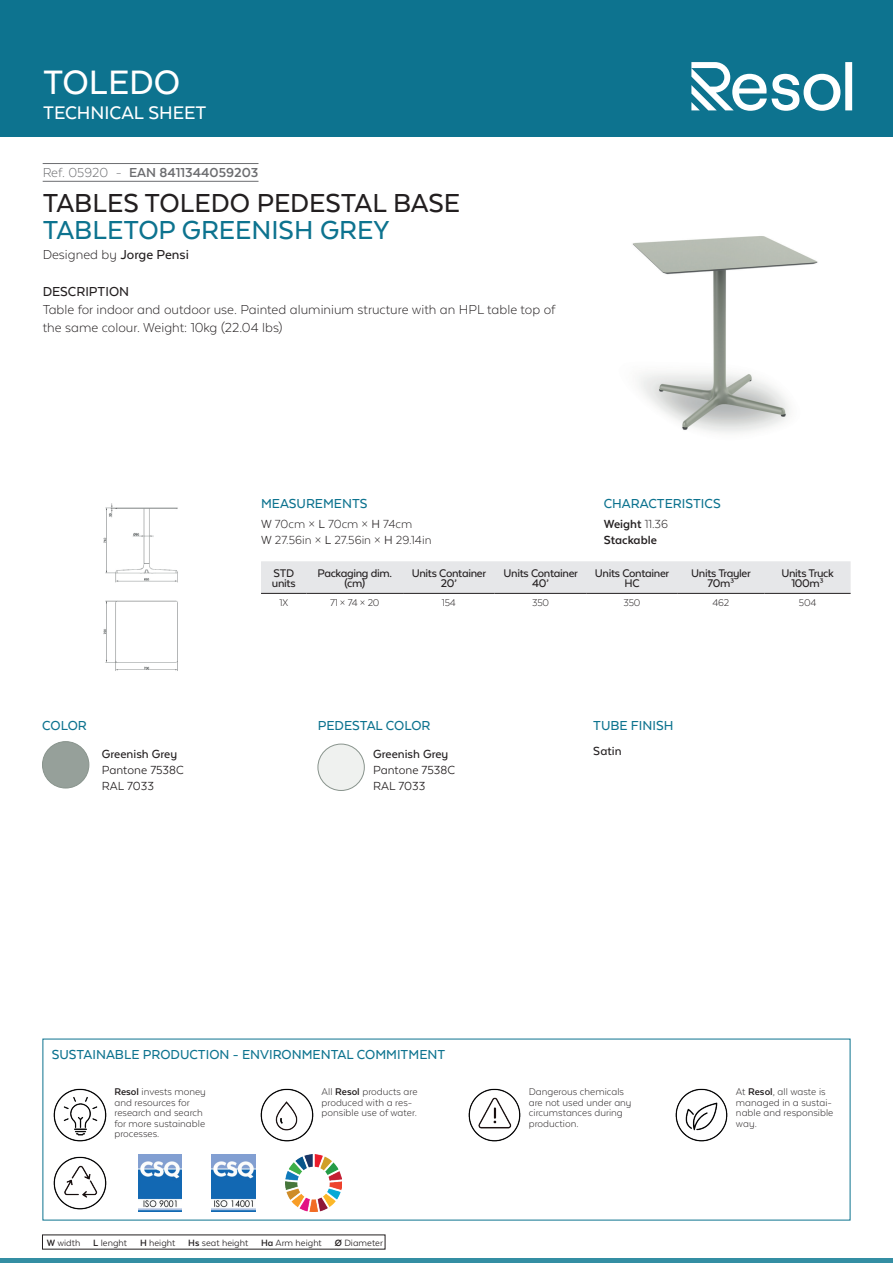
<style>
.page{position:relative;width:893px;height:1263px;background:#fff}
.page>*{position:absolute;margin:0;border:0;box-sizing:border-box;transform-origin:0 0}
.t1{font:500 39px "Texta Alt";color:#fff}
.t2{font:500 30px "Texta Alt";color:#231f20}
.t3{font:500 30px "Texta Alt";color:#0d738f}
.t4{font:500 21px "Texta Alt";color:#fff}
.t5{font:300 15px/18px "Texta Alt";color:#231f20}
.t6{font:500 15px "Texta Alt";color:#0d738f}
.t7{font:700 15px "Texta Alt";color:#6c6d70}
.t8{font:500 15px "Texta Alt";color:#231f20}
.t9{font:300 13.5px/16.2px "Texta Alt";color:#231f20}
.t10{font:13.5px/16.2px "Texta Alt";color:#231f20}
.t11{font:500 13.5px "Texta Alt";color:#231f20}
.t12{font:700 13.5px/16.2px "Texta Alt";color:#231f20}
.t13{font:500 12.75px/10.5px "Texta Alt";letter-spacing:-.025em;color:#231f20;text-align:center}
.t14{font:300 11.25px/10.5px "Texta Alt";color:#231f20}
.t15{font:10.5px "Texta Alt";color:#231f20}
.s1{font-weight:300}
.s2{font-weight:500}
.s3{font-weight:400}
.s4{font-weight:700}
</style>
<div class="page">
<div style="left:0;top:0;width:893px;height:137px;background:#0d738f"></div>
<hr style="left:0;top:1259px;width:893px;height:4px;background:#348ea3">
<svg style="left:691px;top:62px;width:161px;height:49px"></svg>
<hr style="left:43px;top:163px;width:215px;height:1px;background:#6c6d70">
<hr style="left:43px;top:181px;width:215px;height:1px;background:#6c6d70">
<img style="left:632px;top:236px;width:186px;height:197px">
<div style="left:42px;top:741px;width:47px;height:47px;border:1px solid #89948d;border-radius:50%"></div>
<div style="left:318px;top:744px;width:46px;height:46px;background:#eff1ef;border-radius:50%"></div>
<div style="left:318px;top:744px;width:46px;height:47px;border:1px solid #89948d;border-radius:50%"></div>
<img style="left:103px;top:503px;width:75px;height:168px">
<div style="left:261px;top:561px;width:590px;height:32px;background:#e6e7e9"></div>
<hr style="left:261px;top:593px;width:46px;height:1px;background:#231f20">
<hr style="left:307px;top:593px;width:96px;height:1px;background:#231f20">
<hr style="left:403px;top:593px;width:92px;height:1px;background:#231f20">
<hr style="left:495px;top:593px;width:92px;height:1px;background:#231f20">
<hr style="left:587px;top:593px;width:90px;height:1px;background:#231f20">
<hr style="left:677px;top:593px;width:88px;height:1px;background:#231f20">
<hr style="left:765px;top:593px;width:86px;height:1px;background:#231f20">
<img style="left:53px;top:1088px;width:54px;height:54px">
<img style="left:260px;top:1088px;width:54px;height:54px">
<img style="left:468px;top:1088px;width:53px;height:54px">
<img style="left:675px;top:1088px;width:53px;height:54px">
<img style="left:53px;top:1156px;width:54px;height:54px">
<img style="left:138px;top:1155px;width:44px;height:56px">
<img style="left:212px;top:1155px;width:43px;height:56px">
<img style="left:285px;top:1155px;width:57px;height:56px">
<h1 class="t1" style="left:43px;top:62px;width:139px">TOLEDO</h1>
<h3 class="t4" style="left:43px;top:102px;width:165px">TECHNICAL SHEET</h3>
<h3 class="t7" style="left:43px;top:164px;width:217px"><span class="s1">Ref. 05920 -</span> EAN 8411344059203</h3>
<h2 class="t2" style="left:43px;top:188px;width:419px">TABLES TOLEDO PEDESTAL BASE</h2>
<h2 class="t3" style="left:43px;top:215px;width:348px">TABLETOP GREENISH GREY</h2>
<h3 class="t5" style="left:43px;top:245px;width:148px">Designed by <span class="s2">Jorge Pensi</span></h3>
<h3 class="t8" style="left:43px;top:284px;width:88px">DESCRIPTION</h3>
<h3 class="t5" style="left:43px;top:300px;width:514px">Table for indoor and outdoor use. Painted aluminium structure with an HPL table top of the same colour. Weight: 10kg (22.04 lbs)</h3>
<h3 class="t6" style="left:42px;top:718px;width:46px">COLOR</h3>
<p class="t11" style="left:102px;top:747px;width:77px">Greenish Grey</p>
<p class="t10" style="left:102px;top:761px;width:83px">Pantone 7538C<br>RAL 7033</p>
<h3 class="t6" style="left:261px;top:495px;width:108px">MEASUREMENTS</h3>
<p class="t9" style="left:261px;top:516px;width:172px"><span class="s3">W</span> 70cm × <span class="s3">L</span> 70cm × <span class="s3">H</span> 74cm<br><span class="s3">W</span> 27.56in × <span class="s3">L</span> 27.56in × <span class="s3">H</span> 29.14in</p>
<p class="t13" style="left:272px;top:568px;width:25px;text-align:left">STD units</p>
<p class="t13" style="left:317px;top:568px;width:76px">Packaging dim. (cm)</p>
<p class="t13" style="left:412px;top:568px;width:76px">Units Container<br>20’</p>
<p class="t13" style="left:504px;top:568px;width:76px">Units Container<br>40’</p>
<p class="t13" style="left:595px;top:568px;width:76px">Units Container<br>HC</p>
<p class="t13" style="left:691px;top:568px;width:61px">Units Trayler<br>70m³</p>
<p class="t13" style="left:781px;top:568px;width:54px">Units Truck<br>100m³</p>
<p class="t14" style="left:279px;top:597px;width:10px">1X</p>
<p class="t14" style="left:330px;top:597px;width:51px">71 × 74 × 20</p>
<p class="t14" style="left:442px;top:597px;width:15px">154</p>
<p class="t14" style="left:532px;top:597px;width:18px">350</p>
<p class="t14" style="left:623px;top:597px;width:18px">350</p>
<p class="t14" style="left:712px;top:597px;width:18px">462</p>
<p class="t14" style="left:799px;top:597px;width:19px">504</p>
<h3 class="t6" style="left:604px;top:495px;width:118px">CHARACTERISTICS</h3>
<p class="t12" style="left:604px;top:516px;width:66px">Weight <span class="s1">11.36<br></span>Stackable</p>
<h3 class="t6" style="left:318px;top:718px;width:114px">PEDESTAL COLOR</h3>
<p class="t11" style="left:373px;top:746px;width:77px">Greenish Grey</p>
<p class="t10" style="left:373px;top:761px;width:83px">Pantone 7538C<br>RAL 7033</p>
<h3 class="t6" style="left:593px;top:718px;width:82px">TUBE FINISH</h3>
<p class="t11" style="left:593px;top:744px;width:30px">Satin</p>
<h3 class="t6" style="left:52px;top:1047px;width:395px">SUSTAINABLE PRODUCTION - ENVIRONMENTAL COMMITMENT</h3>
<p class="t14" style="left:114px;top:1086px;width:93px"><span class="s4">Resol</span> invests money and resources for research and search for more sustainable processes.</p>
<p class="t14" style="left:322px;top:1086px;width:97px">All <span class="s4">Resol</span> products are produced with a res&shy;ponsible use of water.</p>
<p class="t14" style="left:529px;top:1086px;width:104px">Dangerous chemicals are not used under any circumstances during production.</p>
<p class="t14" style="left:736px;top:1086px;width:99px">At <span class="s4">Resol</span>, all waste is managed in a sustai&shy;nable and responsible way.</p>
<p class="t15" style="left:47px;top:1237px;width:338px"><span class="s4">W</span> width <span class="s4">L</span> lenght <span class="s4">H</span> height <span class="s4">Hs</span> seat height <span class="s4">Ha</span> Arm height <span class="s4">Ø</span> Diameter</p>
</div>
